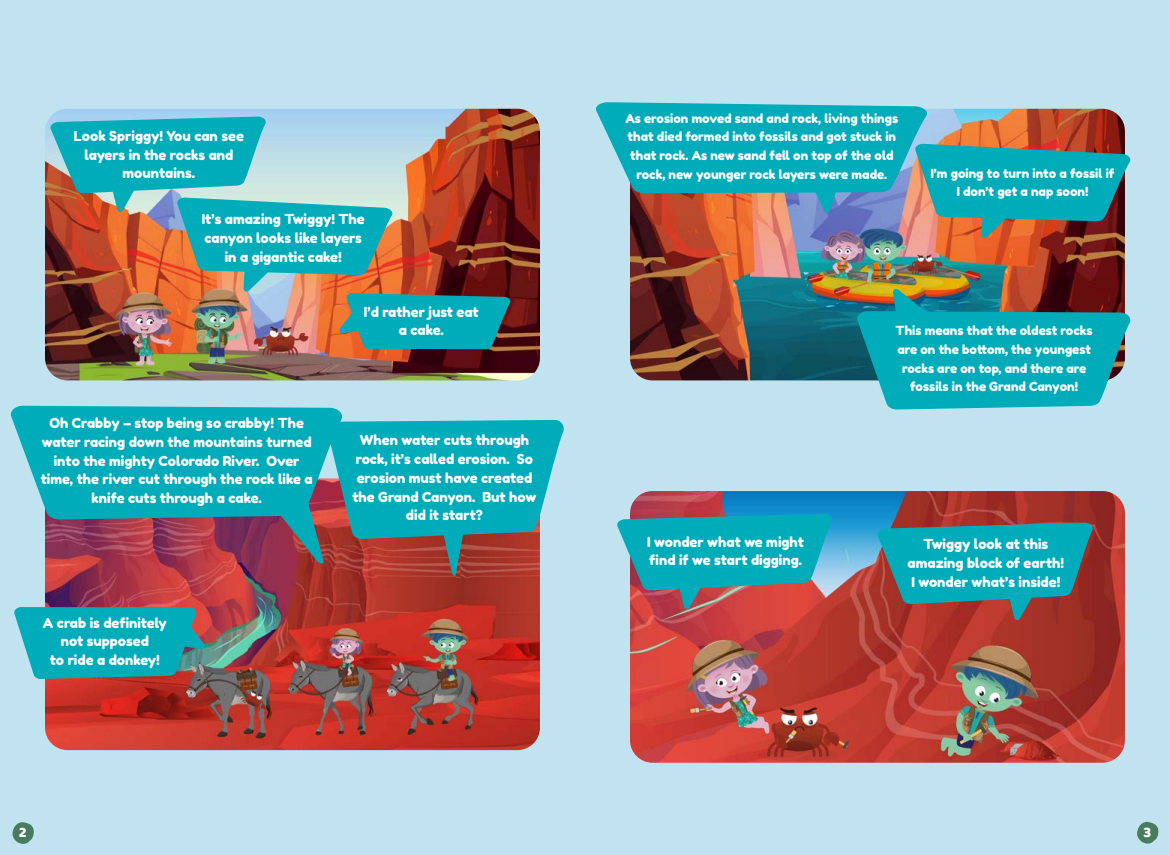
<style>
.page{position:relative;width:1170px;height:855px;background:#c1e3f0}
.page>*{position:absolute;margin:0;border:0;box-sizing:border-box;transform-origin:0 0}
.t1{font:15px "Baloo";color:#fff}
.t2{font:13.75px/18.8px "Fredoka One";color:#fff;text-align:center}
.t3{font:12.5px/18.8px "Fredoka One";color:#fff;text-align:center}
</style>
<div class="page">
<img style="left:45px;top:109px;width:495px;height:271px">
<img style="left:630px;top:239px;width:495px;height:141px">
<img style="left:630px;top:491px;width:495px;height:272px">
<img style="left:45px;top:577px;width:495px;height:173px">
<svg style="left:617px;top:514px;width:217px;height:96px;background:#4097a3"></svg>
<svg style="left:876px;top:523px;width:218px;height:98px;background:#33868d"></svg>
<svg style="left:14px;top:607px;width:192px;height:72px;background:#1aa7b3"></svg>
<svg style="left:596px;top:102px;width:535px;height:137px;background:#50989d"></svg>
<svg style="left:856px;top:288px;width:275px;height:122px;background:#239ba4"></svg>
<svg style="left:10px;top:405px;width:554px;height:172px;background:#43929f"></svg>
<img style="left:49px;top:117px;width:463px;height:232px">
<svg style="left:13px;top:822px;width:21px;height:22px"></svg>
<svg style="left:1137px;top:822px;width:21px;height:22px"></svg>
<p class="t2" style="left:74px;top:126px;width:172px">Look Spriggy! You can see layers in the rocks and mountains.</p>
<p class="t2" style="left:202px;top:210px;width:165px">It’s amazing Twiggy! The canyon looks like layers in a gigantic cake!</p>
<p class="t2" style="left:41px;top:414px;width:273px">Oh Crabby – stop being so crabby! The water racing down the mountains turned into the mighty Colorado River. Over time, the river cut through the rock like a knife cuts through a cake.</p>
<p class="t2" style="left:43px;top:613px;width:125px">A crab is definitely not supposed<br>to ride a donkey!</p>
<p class="t2" style="left:364px;top:302px;width:116px">I’d rather just eat a cake.</p>
<p class="t2" style="left:352px;top:431px;width:186px">When water cuts through rock, it’s called erosion. So erosion must have created the Grand Canyon. But how did it start?</p>
<p class="t3" style="left:625px;top:109px;width:274px">As erosion moved sand and rock, living things that died formed into fossils and got stuck in that rock. As new sand fell on top of the old rock, new younger rock layers were made.</p>
<p class="t3" style="left:931px;top:164px;width:185px">I’m going to turn into a fossil if<br>I don’t get a nap soon!</p>
<p class="t3" style="left:896px;top:321px;width:199px">This means that the oldest rocks are on the bottom, the youngest rocks are on top, and there are fossils in the Grand Canyon!</p>
<p class="t2" style="left:647px;top:532px;width:158px;text-align:left">I wonder what we might find if we start digging.</p>
<p class="t2" style="left:908px;top:535px;width:158px">Twiggy look at this amazing block of earth!<br>I wonder what’s inside!</p>
<p class="t1" style="left:19px;top:824px;width:9px">2</p>
<p class="t1" style="left:1144px;top:823px;width:9px">3</p>
</div>
